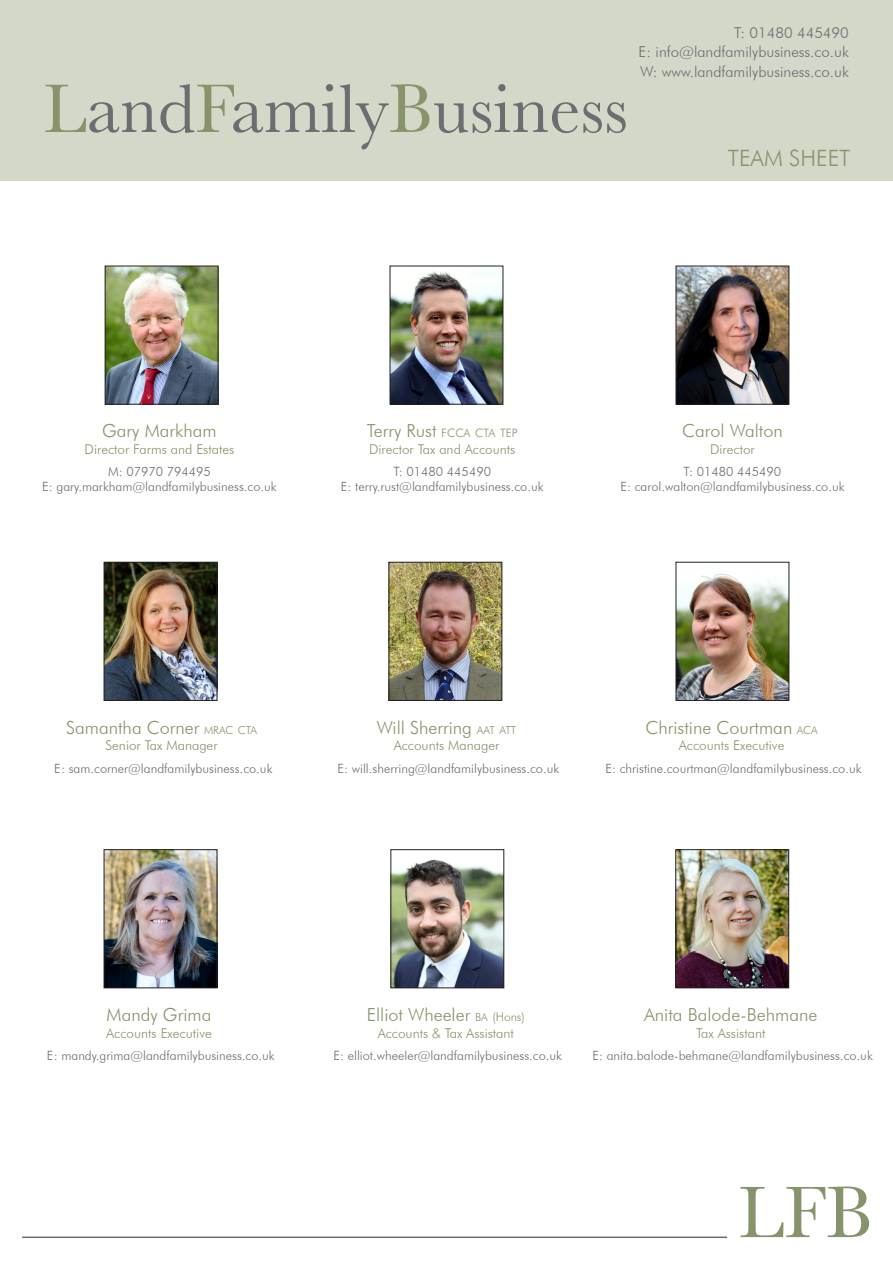
<style>
.page{position:relative;width:893px;height:1263px;background:#fff}
.page>*{position:absolute;margin:0;border:0;box-sizing:border-box;transform-origin:0 0}
.t1{font:71.25px "Baskerville";color:#6c6d70}
.t2{font:300 22.5px "Futura BT";color:#87936a}
.t3{font:300 18px "Futura BT";color:#87936a}
.t4{font:300 15px "Futura BT";color:#6c6d70}
.t5{font:300 13.5px "Futura BT";color:#87936a}
.t6{font:300 12.75px "Futura BT";color:#6c6d70}
.t7{font:300 11.55px "Futura BT";color:#87936a}
.s1{color:#87936a}
.s2{font-size:18px}
.s3{font-size:10.95px}
.s4{font-size:12px}
</style>
<div class="page">
<div style="left:0;top:0;width:893px;height:181px;background:#d4d8c8"></div>
<img style="left:392px;top:269px;width:109px;height:133px">
<div style="left:390px;top:266px;width:113px;height:138px;border:1px solid #231f20"></div>
<img style="left:107px;top:268px;width:109px;height:134px">
<div style="left:105px;top:266px;width:113px;height:138px;border:1px solid #231f20"></div>
<img style="left:106px;top:564px;width:109px;height:135px">
<div style="left:104px;top:562px;width:113px;height:139px;border:1px solid #231f20"></div>
<img style="left:391px;top:564px;width:109px;height:135px">
<div style="left:389px;top:562px;width:113px;height:139px;border:1px solid #231f20"></div>
<img style="left:393px;top:859px;width:109px;height:127px">
<div style="left:391px;top:849px;width:113px;height:139px;border:1px solid #231f20"></div>
<img style="left:677px;top:851px;width:110px;height:135px">
<div style="left:675px;top:849px;width:114px;height:139px;border:1px solid #231f20"></div>
<img style="left:106px;top:851px;width:109px;height:135px">
<div style="left:104px;top:849px;width:113px;height:139px;border:1px solid #231f20"></div>
<img style="left:678px;top:573px;width:109px;height:126px">
<div style="left:676px;top:562px;width:113px;height:139px;border:1px solid #231f20"></div>
<svg style="left:740px;top:1186px;width:129px;height:51px"></svg>
<hr style="left:22px;top:1236px;width:705px;height:2px;background:#6c6d70">
<img style="left:678px;top:268px;width:109px;height:134px">
<div style="left:676px;top:266px;width:113px;height:138px;border:1px solid #231f20"></div>
<p class="t1" style="left:44px;top:63px;width:586px"><span class="s1">L</span>and<span class="s1">F</span>amily<span class="s1">B</span>usiness</p>
<p class="t4" style="left:734px;top:23px;width:116px">T: 01480 445490</p>
<p class="t4" style="left:639px;top:43px;width:212px">E: info@landfamilybusiness.co.uk</p>
<p class="t4" style="left:640px;top:62px;width:210px">W: www.landfamilybusiness.co.uk</p>
<p class="t2" style="left:728px;top:144px;width:124px">TEAM SHEET</p>
<p class="t3" style="left:102px;top:420px;width:116px">Gary Markham</p>
<p class="t5" style="left:85px;top:441px;width:151px">Director Farms and Estates</p>
<p class="t6" style="left:108px;top:464px;width:104px">M: 07970 794495</p>
<p class="t6" style="left:42px;top:479px;width:236px">E: gary.markham@landfamilybusiness.co.uk</p>
<p class="t7" style="left:367px;top:426px;width:152px"><span class="s2">Terry Rust</span> FCCA CTA TEP</p>
<p class="t5" style="left:369px;top:441px;width:148px">Director Tax and Accounts</p>
<p class="t6" style="left:393px;top:464px;width:99px">T: 01480 445490</p>
<p class="t6" style="left:341px;top:479px;width:204px">E: terry.rust@landfamilybusiness.co.uk</p>
<p class="t3" style="left:682px;top:420px;width:102px">Carol Walton</p>
<p class="t5" style="left:710px;top:441px;width:46px">Director</p>
<p class="t6" style="left:684px;top:464px;width:99px">T: 01480 445490</p>
<p class="t6" style="left:620px;top:479px;width:226px">E: carol.walton@landfamilybusiness.co.uk</p>
<p class="t3" style="left:66px;top:716px;width:192px">Samantha Corner <span class="s3">MRAC CTA</span></p>
<p class="t5" style="left:106px;top:737px;width:114px">Senior Tax Manager</p>
<p class="t6" style="left:54px;top:761px;width:220px">E: sam.corner@landfamilybusiness.co.uk</p>
<p class="t3" style="left:377px;top:716px;width:141px">Will Sherring <span class="s3">AAT ATT</span></p>
<p class="t5" style="left:394px;top:737px;width:107px">Accounts Manager</p>
<p class="t6" style="left:337px;top:761px;width:223px">E: will.sherring@landfamilybusiness.co.uk</p>
<p class="t3" style="left:645px;top:716px;width:174px">Christine Courtman <span class="s3">ACA</span></p>
<p class="t5" style="left:679px;top:737px;width:107px">Accounts Executive</p>
<p class="t6" style="left:605px;top:761px;width:258px">E: christine.courtman@landfamilybusiness.co.uk</p>
<p class="t3" style="left:107px;top:1004px;width:106px">Mandy Grima</p>
<p class="t5" style="left:106px;top:1025px;width:107px">Accounts Executive</p>
<p class="t6" style="left:47px;top:1048px;width:229px">E: mandy.grima@landfamilybusiness.co.uk</p>
<p class="t3" style="left:367px;top:1004px;width:159px">Elliot Wheeler <span class="s3">BA</span> <span class="s4">(</span><span class="s4">Hons</span><span class="s4">)</span></p>
<p class="t5" style="left:378px;top:1025px;width:138px">Accounts &amp; Tax Assistant</p>
<p class="t6" style="left:333px;top:1048px;width:230px">E: elliot.wheeler@landfamilybusiness.co.uk</p>
<p class="t3" style="left:644px;top:1004px;width:175px">Anita Balode-Behmane</p>
<p class="t5" style="left:696px;top:1025px;width:71px">Tax Assistant</p>
<p class="t6" style="left:592px;top:1048px;width:282px">E: anita.balode-behmane@landfamilybusiness.co.uk</p>
</div>
